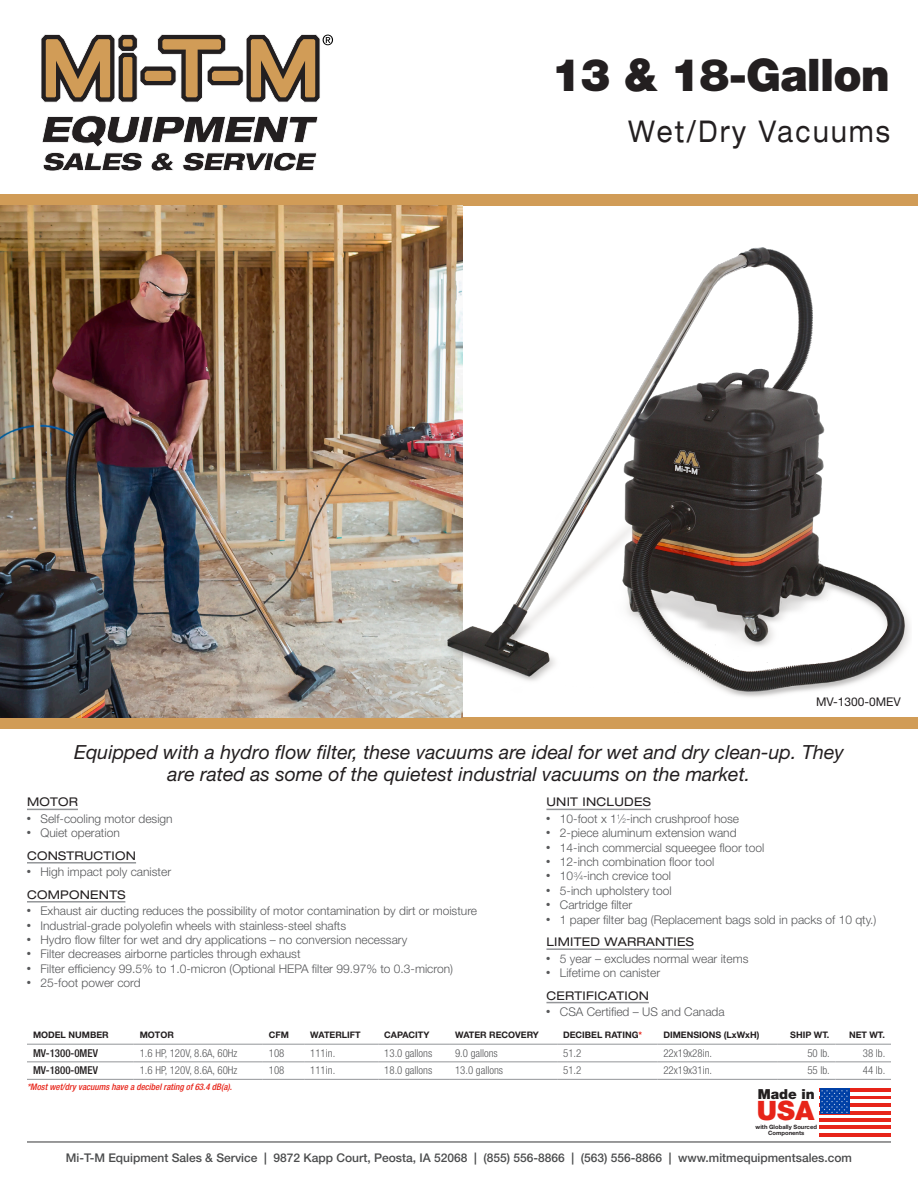
<style>
.page{position:relative;width:918px;height:1188px;background:#fff}
.page>*{position:absolute;margin:0;border:0;box-sizing:border-box;transform-origin:0 0}
.t1{font:900 45px "Helvetica Neue LT Std";letter-spacing:-.02em;color:#231f20}
.t2{font:expanded 30px "Helvetica Neue LT Std";letter-spacing:.1em;color:#231f20;scale:.8 1}
.t3{font:900 26.7px "Helvetica Neue LT Std";color:#e72419}
.t4{font:italic 19.5px "Helvetica Neue LT Std";color:#231f20}
.t5{font:900 13.8px "Helvetica Neue LT Std";color:#231f20}
.t6{font:300 12px "Helvetica Neue LT Std";color:#57585a}
.t7{font:500 12px "Helvetica Neue LT Std";color:#4b4c4d}
.t8{font:expanded 12px "Helvetica Neue LT Std";letter-spacing:.02em;color:#231f20}
.t9{font:12px "Helvetica Neue LT Std";color:#231f20}
.CHART_TEXT{font:300 condensed 10.8px "Helvetica Neue LT Std";color:#57585a}
.CHART_MODEL_NUMBERS{font:500 condensed 10.8px "Helvetica Neue LT Std";color:#231f20}
.CHART_TEXT_WEIGHT{font:300 condensed 10.8px "Helvetica Neue LT Std";color:#57585a}
.CHARTS_HEADINGS{font:700 9px "Helvetica Neue LT Std";color:#231f20}
.t10{font:italic 500 condensed 9px "Helvetica Neue LT Std";color:#e72419}
.CHARTS_HEADINGS_WEIGHT{font:700 9px "Helvetica Neue LT Std";color:#231f20}
.t11{font:700 5.85px/5.8px "Helvetica Neue LT Std";color:#231f20;text-align:center}
.s1{font-size:6.6px}
.s2{color:#e72419}
</style>
<div class="page">
<svg style="left:42px;top:115px;width:276px;height:56px"></svg>
<svg style="left:41px;top:34px;width:292px;height:69px"></svg>
<hr style="left:27px;top:1141px;width:864px;height:2px;background:#4b4c4d">
<div style="left:0;top:194px;width:918px;height:12px;background:#d19c57"></div>
<div style="left:0;top:718px;width:918px;height:11px;background:#d19c57"></div>
<img style="left:0;top:205px;width:462px;height:513px">
<img style="left:439px;top:238px;width:471px;height:470px">
<svg style="left:819px;top:1088px;width:72px;height:49px"></svg>
<hr style="left:27px;top:809px;width:51px;height:1px;background:#939598">
<hr style="left:27px;top:862px;width:109px;height:2px;background:#939598">
<hr style="left:27px;top:901px;width:98px;height:2px;background:#939598">
<hr style="left:546px;top:809px;width:105px;height:1px;background:#939598">
<hr style="left:546px;top:948px;width:148px;height:2px;background:#939598">
<hr style="left:546px;top:1002px;width:103px;height:1px;background:#939598">
<hr style="left:27px;top:1044px;width:107px;height:1px;background:#939598">
<hr style="left:134px;top:1044px;width:129px;height:1px;background:#939598">
<hr style="left:263px;top:1044px;width:41px;height:1px;background:#939598">
<hr style="left:304px;top:1044px;width:74px;height:1px;background:#939598">
<hr style="left:378px;top:1044px;width:71px;height:1px;background:#939598">
<hr style="left:449px;top:1044px;width:108px;height:1px;background:#939598">
<hr style="left:557px;top:1044px;width:100px;height:1px;background:#939598">
<hr style="left:657px;top:1044px;width:121px;height:1px;background:#939598">
<hr style="left:778px;top:1044px;width:57px;height:1px;background:#939598">
<hr style="left:835px;top:1044px;width:56px;height:1px;background:#939598">
<hr style="left:27px;top:1062px;width:107px;height:1px;background:#939598">
<hr style="left:134px;top:1062px;width:129px;height:1px;background:#939598">
<hr style="left:263px;top:1062px;width:41px;height:1px;background:#939598">
<hr style="left:304px;top:1062px;width:74px;height:1px;background:#939598">
<hr style="left:378px;top:1062px;width:71px;height:1px;background:#939598">
<hr style="left:449px;top:1062px;width:108px;height:1px;background:#939598">
<hr style="left:557px;top:1062px;width:100px;height:1px;background:#939598">
<hr style="left:657px;top:1062px;width:121px;height:1px;background:#939598">
<hr style="left:778px;top:1062px;width:57px;height:1px;background:#939598">
<hr style="left:835px;top:1062px;width:56px;height:1px;background:#939598">
<hr style="left:27px;top:1079px;width:107px;height:1px;background:#939598">
<hr style="left:134px;top:1079px;width:129px;height:1px;background:#939598">
<hr style="left:263px;top:1079px;width:41px;height:1px;background:#939598">
<hr style="left:304px;top:1079px;width:74px;height:1px;background:#939598">
<hr style="left:378px;top:1079px;width:71px;height:1px;background:#939598">
<hr style="left:449px;top:1079px;width:108px;height:1px;background:#939598">
<hr style="left:557px;top:1079px;width:100px;height:1px;background:#939598">
<hr style="left:657px;top:1079px;width:121px;height:1px;background:#939598">
<hr style="left:778px;top:1079px;width:57px;height:1px;background:#939598">
<hr style="left:835px;top:1079px;width:56px;height:1px;background:#939598">
<p class="t1" style="left:551px;top:48px;width:340px">13 &amp; 18-Gallon</p>
<p class="t2" style="left:628px;top:113px;width:329px">Wet/Dry Vacuums</p>
<p class="t9" style="left:816px;top:695px;width:86px">MV-1300-0MEV</p>
<p class="t4" style="left:74px;top:740px;width:771px">Equipped with a hydro flow filter, these vacuums are ideal for wet and dry clean-up. They</p>
<p class="t4" style="left:168px;top:763px;width:584px">are rated as some of the quietest industrial vacuums on the market.</p>
<p class="t8" style="left:27px;top:795px;width:52px">MOTOR</p>
<p class="t6" style="left:27px;top:811px;width:147px">● Self-cooling motor design</p>
<p class="t6" style="left:27px;top:826px;width:94px">● Quiet operation</p>
<p class="t8" style="left:27px;top:848px;width:111px">CONSTRUCTION</p>
<p class="t6" style="left:27px;top:865px;width:146px">● High impact poly canister</p>
<p class="t8" style="left:27px;top:887px;width:100px">COMPONENTS</p>
<p class="t6" style="left:27px;top:904px;width:452px">● Exhaust air ducting reduces the possibility of motor contamination by dirt or moisture</p>
<p class="t6" style="left:27px;top:918px;width:321px">● Industrial-grade polyolefin wheels with stainless-steel shafts</p>
<p class="t6" style="left:27px;top:932px;width:382px">● Hydro flow filter for wet and dry applications – no conversion necessary</p>
<p class="t6" style="left:27px;top:947px;width:275px">● Filter decreases airborne particles through exhaust</p>
<p class="t6" style="left:27px;top:961px;width:428px">● Filter efficiency 99.5% to 1.0-micron (Optional HEPA filter 99.97% to 0.3-micron)</p>
<p class="t6" style="left:27px;top:976px;width:115px">● 25-foot power cord</p>
<p class="t8" style="left:546px;top:795px;width:106px">UNIT INCLUDES</p>
<p class="t6" style="left:546px;top:811px;width:194px">● 10-foot x 1<sup>1</sup>⁄<span class="s1">2</span>-inch crushproof hose</p>
<p class="t6" style="left:546px;top:826px;width:192px">● 2-piece aluminum extension wand</p>
<p class="t6" style="left:546px;top:840px;width:219px">● 14-inch commercial squeegee floor tool</p>
<p class="t6" style="left:546px;top:854px;width:169px">● 12-inch combination floor tool</p>
<p class="t6" style="left:546px;top:869px;width:126px">● 10<sup>3</sup>⁄<span class="s1">4</span>-inch crevice tool</p>
<p class="t6" style="left:546px;top:883px;width:127px">● 5-inch upholstery tool</p>
<p class="t6" style="left:546px;top:898px;width:87px">● Cartridge filter</p>
<p class="t6" style="left:546px;top:912px;width:332px">● 1 paper filter bag (Replacement bags sold in packs of 10 qty.)</p>
<p class="t8" style="left:546px;top:935px;width:149px">LIMITED WARRANTIES</p>
<p class="t6" style="left:546px;top:951px;width:203px">● 5 year – excludes normal wear items</p>
<p class="t6" style="left:546px;top:965px;width:115px">● Lifetime on canister</p>
<p class="t8" style="left:546px;top:988px;width:104px">CERTIFICATION</p>
<p class="t6" style="left:546px;top:1004px;width:180px">● CSA Certified – US and Canada</p>
<p class="CHARTS_HEADINGS" style="left:33px;top:1029px;width:77px">MODEL NUMBER</p>
<p class="CHARTS_HEADINGS" style="left:140px;top:1029px;width:36px">MOTOR</p>
<p class="CHARTS_HEADINGS" style="left:269px;top:1029px;width:22px">CFM</p>
<p class="CHARTS_HEADINGS" style="left:310px;top:1029px;width:52px">WATERLIFT</p>
<p class="CHARTS_HEADINGS" style="left:384px;top:1029px;width:47px">CAPACITY</p>
<p class="CHARTS_HEADINGS" style="left:455px;top:1029px;width:85px">WATER RECOVERY</p>
<p class="CHARTS_HEADINGS" style="left:563px;top:1029px;width:81px">DECIBEL RATING<span class="s2">*</span></p>
<p class="CHARTS_HEADINGS" style="left:663px;top:1029px;width:97px">DIMENSIONS (LxWxH)</p>
<p class="CHARTS_HEADINGS_WEIGHT" style="left:790px;top:1029px;width:41px">SHIP WT.</p>
<p class="CHARTS_HEADINGS_WEIGHT" style="left:849px;top:1029px;width:37px">NET WT.</p>
<p class="CHART_MODEL_NUMBERS" style="left:33px;top:1047px;width:66px">MV-1300-0MEV</p>
<p class="CHART_TEXT" style="left:140px;top:1047px;width:99px">1.6 HP, 120V, 8.6A, 60Hz</p>
<p class="CHART_TEXT" style="left:269px;top:1047px;width:17px">108</p>
<p class="CHART_TEXT" style="left:310px;top:1047px;width:27px">111in.</p>
<p class="CHART_TEXT" style="left:384px;top:1047px;width:50px">13.0 gallons</p>
<p class="CHART_TEXT" style="left:455px;top:1047px;width:44px">9.0 gallons</p>
<p class="CHART_TEXT" style="left:563px;top:1047px;width:20px">51.2</p>
<p class="CHART_TEXT" style="left:663px;top:1047px;width:50px">22x19x28in.</p>
<p class="CHART_TEXT_WEIGHT" style="left:807px;top:1047px;width:24px">50 lb.</p>
<p class="CHART_TEXT_WEIGHT" style="left:863px;top:1047px;width:24px">38 lb.</p>
<p class="CHART_MODEL_NUMBERS" style="left:33px;top:1064px;width:66px">MV-1800-0MEV</p>
<p class="CHART_TEXT" style="left:140px;top:1064px;width:99px">1.6 HP, 120V, 8.6A, 60Hz</p>
<p class="CHART_TEXT" style="left:269px;top:1064px;width:17px">108</p>
<p class="CHART_TEXT" style="left:310px;top:1064px;width:27px">111in.</p>
<p class="CHART_TEXT" style="left:384px;top:1064px;width:50px">18.0 gallons</p>
<p class="CHART_TEXT" style="left:455px;top:1064px;width:50px">13.0 gallons</p>
<p class="CHART_TEXT" style="left:563px;top:1064px;width:20px">51.2</p>
<p class="CHART_TEXT" style="left:663px;top:1064px;width:50px">22x19x31in.</p>
<p class="CHART_TEXT_WEIGHT" style="left:807px;top:1064px;width:24px">55 lb.</p>
<p class="CHART_TEXT_WEIGHT" style="left:863px;top:1064px;width:24px">44 lb.</p>
<p class="t10" style="left:27px;top:1081px;width:207px">*Most wet/dry vacuums have a decibel rating of 63.4 dB(a).</p>
<p class="t5" style="left:758px;top:1085px;width:59px">Made in</p>
<p class="t11" style="left:756px;top:1124px;width:63px">with Globally Sourced<br>Components</p>
<p class="t3" style="left:757px;top:1095px;width:59px">USA</p>
<p class="t7" style="left:66px;top:1151px;width:788px">Mi-T-M Equipment Sales &amp; Service | 9872 Kapp Court, Peosta, IA 52068 | (855) 556-8866 | (563) 556-8866 | www.mitmequipmentsales.com</p>
</div>
